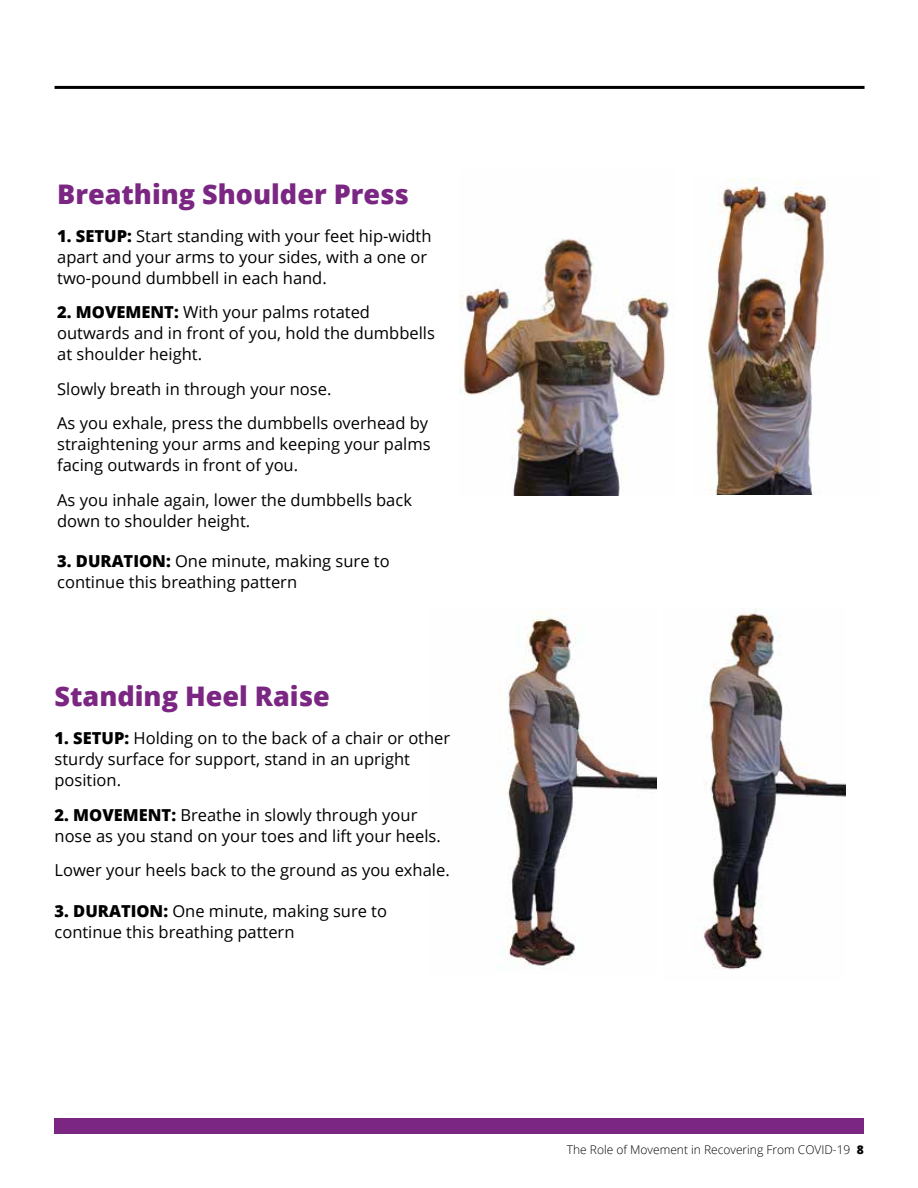
<style>
.page{position:relative;width:918px;height:1188px;background:#fff}
.page>*{position:absolute;margin:0;border:0;box-sizing:border-box;transform-origin:0 0}
.t1{font:800 27px "Open Sans";color:#7a2682}
.t2{font:16.5px/21px "Open Sans";color:#000}
.t3{font:300 12px "Open Sans";color:#000}
.s1{font-weight:800}
</style>
<div class="page">
<div style="left:55px;top:1118px;width:809px;height:16px;background:#7a2682"></div>
<hr style="left:55px;top:86px;width:810px;height:3px;background:#000">
<img style="left:459px;top:238px;width:210px;height:257px">
<img style="left:499px;top:615px;width:157px;height:354px">
<img style="left:708px;top:179px;width:121px;height:316px">
<img style="left:703px;top:609px;width:142px;height:361px">
<h1 class="t1" style="left:57px;top:173px;width:353px">Breathing Shoulder Press</h1>
<p class="t2" style="left:57px;top:225px;width:376px"><span class="s1">1. SETUP:</span> Start standing with your feet hip-width apart and your arms to your sides, with a one or two-pound dumbbell in each hand.</p>
<p class="t2" style="left:57px;top:301px;width:379px"><span class="s1">2. MOVEMENT:</span> With your palms rotated outwards and in front of you, hold the dumbbells at shoulder height.</p>
<p class="t2" style="left:57px;top:371px;width:373px;line-height:34.5px">Slowly breath in through your nose.<br>As you exhale, press the dumbbells overhead by</p>
<p class="t2" style="left:57px;top:433px;width:375px">straightening your arms and keeping your palms facing outwards in front of you.</p>
<p class="t2" style="left:57px;top:489px;width:356px">As you inhale again, lower the dumbbells back down to shoulder height.</p>
<p class="t2" style="left:57px;top:550px;width:334px"><span class="s1">3. DURATION:</span> One minute, making sure to continue this breathing pattern</p>
<h1 class="t1" style="left:55px;top:676px;width:277px">Standing Heel Raise</h1>
<p class="t2" style="left:55px;top:727px;width:397px"><span class="s1">1. SETUP:</span> Holding on to the back of a chair or other sturdy surface for support, stand in an upright position.</p>
<p class="t2" style="left:55px;top:804px;width:388px"><span class="s1">2. MOVEMENT:</span> Breathe in slowly through your nose as you stand on your toes and lift your heels.</p>
<p class="t2" style="left:55px;top:859px;width:397px">Lower your heels back to the ground as you exhale.</p>
<p class="t2" style="left:55px;top:900px;width:334px"><span class="s1">3. DURATION:</span> One minute, making sure to continue this breathing pattern</p>
<p class="t3" style="left:567px;top:1142px;width:298px">The Role of Movement in Recovering From COVID-19 <span class="s1">8</span></p>
</div>
